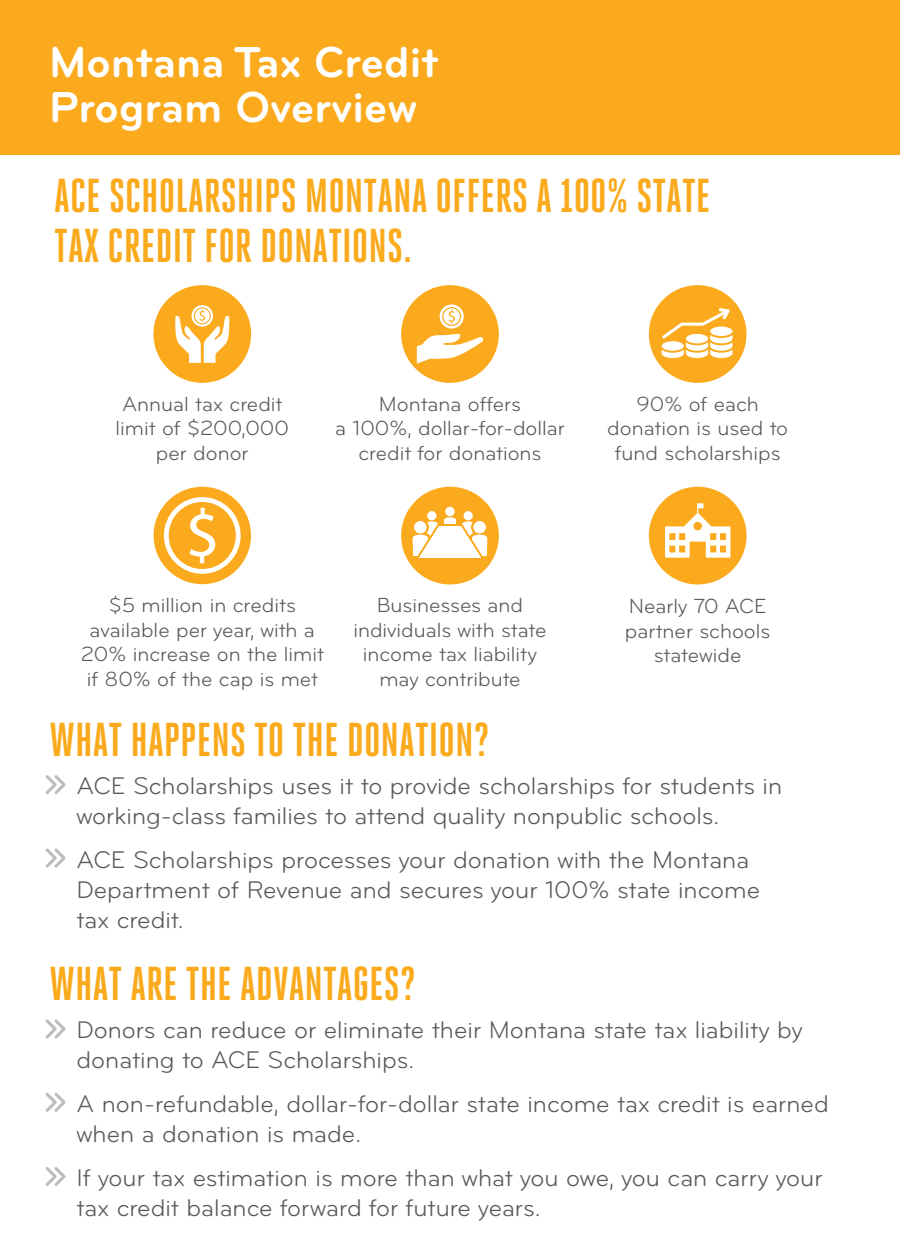
<style>
.page{position:relative;width:900px;height:1260px;background:#fff}
.page>*{position:absolute;margin:0;border:0;box-sizing:border-box;transform-origin:0 0}
.t1{font:700 47.5px/50px "Heroic Condensed";color:#faaa1c}
.t2{font:700 45px/45px "Bryant";color:#fff}
.t3{font:25px/30px "Bryant";color:#58595b}
.t4{font:21.25px/24.5px "Bryant";color:#58595b;text-align:center}
</style>
<div class="page">
<div style="left:0;top:0;width:900px;height:155px;background:#faaa1c"></div>
<svg style="left:45px;top:775px;width:21px;height:19px"></svg>
<svg style="left:45px;top:848px;width:21px;height:20px"></svg>
<svg style="left:45px;top:1019px;width:21px;height:20px"></svg>
<svg style="left:45px;top:1092px;width:21px;height:20px"></svg>
<svg style="left:45px;top:1167px;width:21px;height:19px"></svg>
<div style="left:401px;top:285px;width:98px;height:98px;background:#faaa1c;border-radius:50%"></div>
<svg style="left:417px;top:304px;width:67px;height:60px"></svg>
<div style="left:153px;top:285px;width:98px;height:98px;background:#faaa1c;border-radius:50%"></div>
<svg style="left:175px;top:305px;width:55px;height:58px"></svg>
<svg style="left:154px;top:487px;width:97px;height:97px"></svg>
<div style="left:649px;top:487px;width:98px;height:97px;background:#faaa1c;border-radius:50%"></div>
<svg style="left:665px;top:503px;width:65px;height:55px"></svg>
<div style="left:649px;top:285px;width:98px;height:98px;background:#faaa1c;border-radius:50%"></div>
<svg style="left:662px;top:308px;width:71px;height:50px"></svg>
<div style="left:401px;top:487px;width:98px;height:97px;background:#faaa1c;border-radius:50%"></div>
<svg style="left:412px;top:507px;width:76px;height:51px"></svg>
<div style="left:413px;top:541px;width:5px;height:15px;background:#fff"></div>
<div style="left:482px;top:541px;width:5px;height:15px;background:#fff"></div>
<h2 class="t2" style="left:49px;top:39px;width:391px">Montana Tax Credit<br>Program Overview</h2>
<h1 class="t1" style="left:54px;top:170px;width:658px">ACE SCHOLARSHIPS MONTANA OFFERS A 100% STATE<br>TAX CREDIT FOR DONATIONS.</h1>
<p class="t4" style="left:116px;top:392px;width:175px">Annual tax credit limit of $200,000 per donor</p>
<p class="t4" style="left:335px;top:392px;width:231px">Montana offers<br>a 100%, dollar-for-dollar credit for donations</p>
<p class="t4" style="left:607px;top:392px;width:182px">90% of each donation is used to fund scholarships</p>
<p class="t4" style="left:81px;top:593px;width:245px">$5 million in credits available per year, with a<br>20% increase on the limit if 80% of the cap is met</p>
<p class="t4" style="left:353px;top:593px;width:195px">Businesses and individuals with state income tax liability may contribute</p>
<h1 class="t1" style="left:49px;top:714px;width:442px">WHAT HAPPENS TO THE DONATION?</h1>
<p class="t4" style="left:625px;top:594px;width:147px">Nearly 70 ACE partner schools statewide</p>
<p class="t3" style="left:76px;top:771px;width:707px">ACE Scholarships uses it to provide scholarships for students in working-class families to attend quality nonpublic schools.</p>
<p class="t3" style="left:76px;top:844px;width:685px">ACE Scholarships processes your donation with the Montana<br>Department of Revenue and secures your 100% state income tax credit.</p>
<h1 class="t1" style="left:49px;top:959px;width:369px">WHAT ARE THE ADVANTAGES?</h1>
<p class="t3" style="left:76px;top:1015px;width:728px">Donors can reduce or eliminate their Montana state tax liability by donating to ACE Scholarships.</p>
<p class="t3" style="left:76px;top:1089px;width:754px">A non-refundable, dollar-for-dollar state income tax credit is earned when a donation is made.</p>
<p class="t3" style="left:76px;top:1163px;width:748px">If your tax estimation is more than what you owe, you can carry your tax credit balance forward for future years.</p>
</div>
